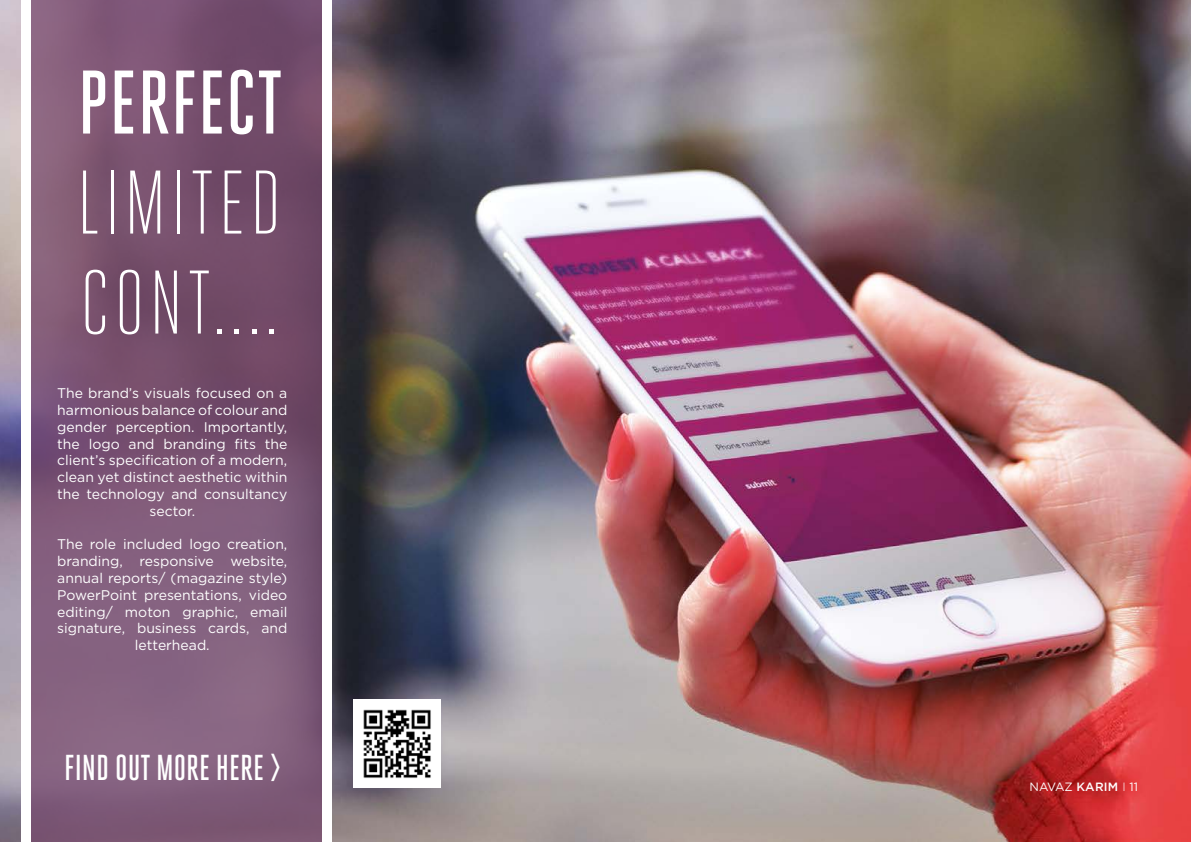
<style>
.page{position:relative;width:1191px;height:842px;background:#fff}
.page>*{position:absolute;margin:0;border:0;box-sizing:border-box;transform-origin:0 0}
.t1{font:300 90px/100px "Heroic Condensed";letter-spacing:.05em;color:#fff}
.t2{font:500 90px "Heroic Condensed";letter-spacing:.01em;color:#fff}
.t3{font:500 36px "Heroic Condensed";color:#fff}
.t4{font:14px/16.8px "Gotham";color:#fff;text-align:center}
.t5{font:12px "Gotham";color:#fff}
.s1{font-weight:700}
.s2{font-weight:500}
.s3{font-weight:300}
</style>
<div class="page">
<img style="left:0;top:0;width:1191px;height:842px">
<svg style="left:31px;top:0;width:291px;height:842px;background:#7c5674"></svg>
<div style="left:322px;top:0;width:9px;height:842px;background:#fff"></div>
<div style="left:21px;top:0;width:10px;height:842px;background:#fff"></div>
<img style="left:353px;top:700px;width:87px;height:87px">
<h1 class="t2" style="left:78px;top:53px;width:206px">PERFECT</h1>
<h1 class="t1" style="left:77px;top:153px;width:206px">LIMITED<br>CONT....</h1>
<p class="t4" style="left:57px;top:384px;width:232px">The brand’s visuals focused on a harmonious balance of colour and gender perception. Importantly, the logo and branding fits the client’s specification of a modern, clean yet distinct aesthetic within the technology and consultancy sector.</p>
<p class="t4" style="left:57px;top:536px;width:232px">The role included logo creation, branding, responsive website, annual reports/ (magazine style)<br>PowerPoint presentations, video editing/ moton graphic, email signature, business cards, and letterhead.</p>
<h2 class="t3" style="left:64px;top:748px;width:218px">FIND OUT MORE HERE <span class="s1">&gt;</span></h2>
<p class="t5" style="left:1029px;top:779px;width:110px">NAVAZ <span class="s2">KARIM</span> <span class="s3">I</span> 11</p>
</div>
